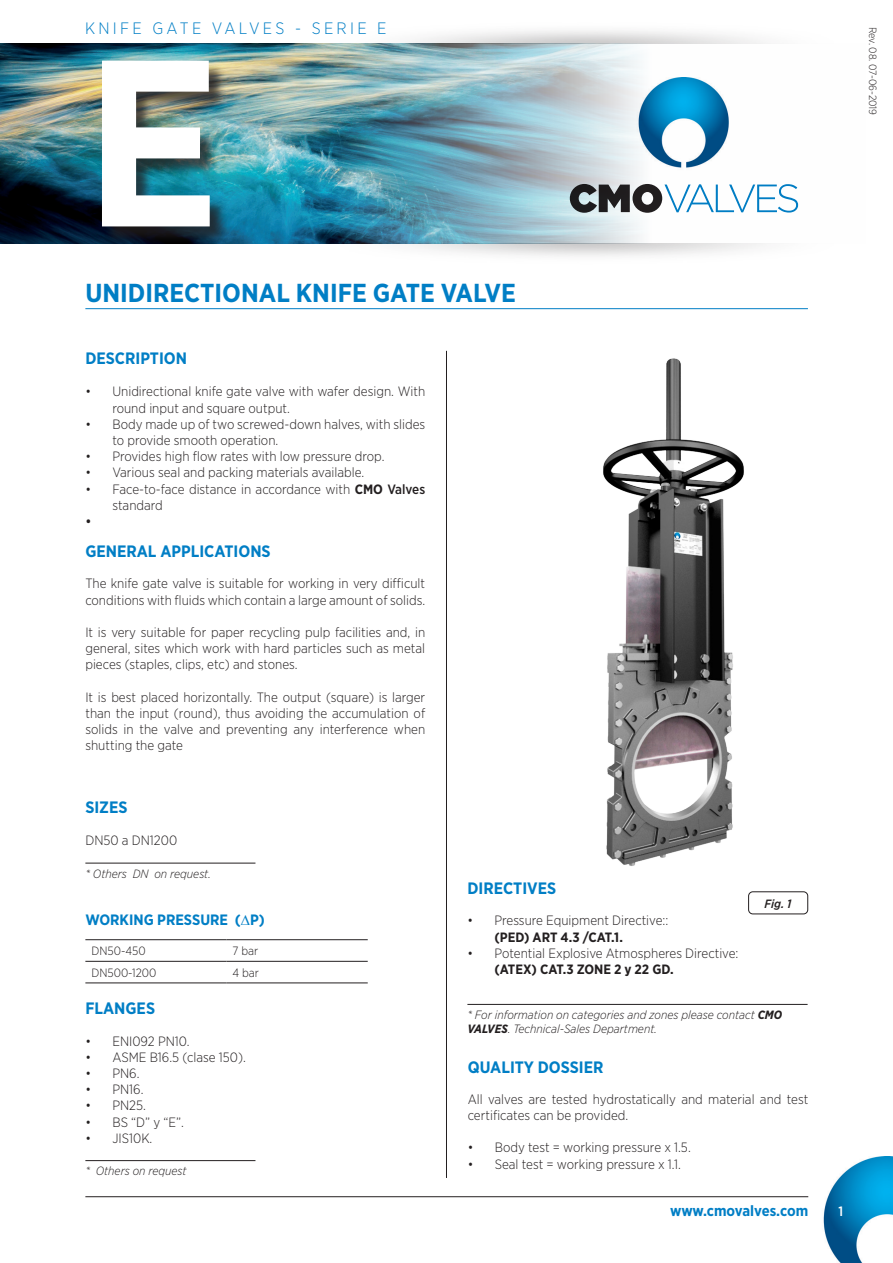
<style>
.page{position:relative;width:893px;height:1263px;background:#fff}
.page>*{position:absolute;margin:0;border:0;box-sizing:border-box;transform-origin:0 0}
.t1{font:700 236.85px "Gotham Narrow";color:#fff}
.t2{font:700 25.95px "Gotham Narrow";color:#007ec5}
.t3{font:700 16.5px "Gotham Narrow";color:#007ec5}
.t4{font:300 16.5px "Gotham Narrow";letter-spacing:.2em;color:#007ec5}
.t5{font:700 15px "Gotham Narrow";color:#007ec5}
.t6{font:300 13.5px/16.2px "Gotham Narrow";color:#231f20}
.t7{font:700 13.5px "Gotham Narrow";color:#231f20}
.t8{font:500 13.5px "Gotham Narrow";color:#fff}
.t9{font:500 13.5px "Gotham Narrow";color:#231f20}
.t10{font:italic 300 12px/14.4px "Gotham Narrow";color:#231f20}
.t11{font:300 12px "Gotham Narrow";color:#231f20}
.t12{font:italic 500 12px "Gotham Narrow";color:#231f20}
.t13{font:300 10.5px "Gotham Narrow";letter-spacing:-.005em;color:#231f20}
.s1{font-weight:700}
.s2{font-weight:500}
</style>
<div class="page">
<img style="left:823px;top:1156px;width:70px;height:107px">
<hr style="left:85px;top:1196px;width:723px;height:1px;background:#231f20">
<img style="left:315px;top:243px;width:450px;height:13px">
<img style="left:315px;top:30px;width:450px;height:14px">
<img style="left:0;top:44px;width:799px;height:199px">
<hr style="left:85px;top:863px;width:170px;height:1px;background:#231f20">
<hr style="left:85px;top:939px;width:142px;height:1px;background:#231f20">
<hr style="left:227px;top:939px;width:141px;height:1px;background:#231f20">
<hr style="left:85px;top:961px;width:142px;height:1px;background:#231f20">
<hr style="left:227px;top:961px;width:141px;height:1px;background:#231f20">
<hr style="left:85px;top:983px;width:142px;height:1px;background:#231f20">
<hr style="left:227px;top:983px;width:141px;height:1px;background:#231f20">
<img style="left:603px;top:358px;width:141px;height:508px">
<hr style="left:85px;top:1160px;width:170px;height:1px;background:#231f20">
<hr style="left:467px;top:1004px;width:341px;height:1px;background:#231f20">
<div style="left:104px;top:63px;width:125px;height:182px;background:#231f20;opacity:.75"></div>
<hr style="left:446px;top:351px;width:1px;height:827px;background:#231f20">
<hr style="left:85px;top:308px;width:723px;height:1px;background:#007ec5">
<img style="left:633px;top:77px;width:101px;height:93px">
<svg style="left:570px;top:184px;width:228px;height:29px"></svg>
<div style="left:748px;top:891px;width:60px;height:23px;border:1px solid #231f20;border-radius:4px"></div>
<p class="t4" style="left:85px;top:18px;width:303px">KNIFE GATE VALVES - SERIE E</p>
<p class="t1" style="left:85px;top:-9px;width:136px">E</p>
<p class="t2" style="left:85px;top:276px;width:432px">UNIDIRECTIONAL KNIFE GATE VALVE</p>
<p class="t3" style="left:85px;top:348px;width:103px">DESCRIPTION</p>
<p class="t6" style="left:112px;top:383px;width:314px;text-indent:-27px">• Unidirectional knife gate valve with wafer design. With round input and square output.</p>
<p class="t6" style="left:112px;top:416px;width:314px;text-indent:-27px">• Body made up of two screwed-down halves, with slides to provide smooth operation.</p>
<p class="t6" style="left:85px;top:448px;width:301px">• Provides high flow rates with low pressure drop.</p>
<p class="t6" style="left:85px;top:464px;width:280px">• Various seal and packing materials available.</p>
<p class="t6" style="left:112px;top:480px;width:314px;text-indent:-27px">• Face-to-face distance in accordance with <span class="s1">CMO</span> <span class="s2">Valves </span>standard</p>
<p class="t9" style="left:85px;top:513px;width:8px">•</p>
<p class="t3" style="left:85px;top:541px;width:187px">GENERAL APPLICATIONS</p>
<p class="t6" style="left:85px;top:575px;width:341px">The knife gate valve is suitable for working in very difficult conditions with fluids which contain a large amount of solids.</p>
<p class="t6" style="left:85px;top:624px;width:341px;text-align:justify">It is very suitable for paper recycling pulp facilities and, in general, sites which work with hard particles such as metal pieces (staples, clips, etc) and stones.</p>
<p class="t6" style="left:85px;top:689px;width:341px;text-align:justify">It is best placed horizontally. The output (square) is larger than the input (round), thus avoiding the accumulation of solids in the valve and preventing any interference when shutting the gate</p>
<p class="t3" style="left:85px;top:796px;width:44px">SIZES</p>
<p class="t6" style="left:85px;top:832px;width:93px">DN50 a DN1200</p>
<p class="t10" style="left:85px;top:866px;width:127px">* Others DN on request.</p>
<p class="t5" style="left:85px;top:910px;width:181px">WORKING PRESSURE (∆P)</p>
<p class="t11" style="left:91px;top:944px;width:56px">DN50-450</p>
<p class="t11" style="left:233px;top:944px;width:27px">7 bar</p>
<p class="t11" style="left:91px;top:965px;width:67px">DN500-1200</p>
<p class="t11" style="left:233px;top:965px;width:28px">4 bar</p>
<p class="t3" style="left:85px;top:998px;width:71px">FLANGES</p>
<p class="t6" style="left:85px;top:1032px;width:106px">• ENI092 PN10.</p>
<p class="t6" style="left:85px;top:1048px;width:162px">• ASME B16.5 (clase 150).</p>
<p class="t6" style="left:85px;top:1065px;width:56px">• PN6.</p>
<p class="t6" style="left:85px;top:1081px;width:60px">• PN16.</p>
<p class="t6" style="left:85px;top:1097px;width:62px">• PN25.</p>
<p class="t6" style="left:85px;top:1113px;width:100px">• BS “D” y “E”.</p>
<p class="t6" style="left:85px;top:1129px;width:68px">• JIS10K.</p>
<p class="t10" style="left:85px;top:1163px;width:103px">* Others on request</p>
<p class="t3" style="left:467px;top:878px;width:90px">DIRECTIVES</p>
<p class="t6" style="left:467px;top:912px;width:202px">• Pressure Equipment Directive::</p>
<p class="t7" style="left:494px;top:928px;width:130px">(PED) ART 4.3 /CAT.1.</p>
<p class="t6" style="left:467px;top:944px;width:273px">• Potential Explosive Atmospheres Directive:</p>
<p class="t7" style="left:494px;top:960px;width:181px">(ATEX) CAT.3 ZONE 2 y 22 GD.</p>
<p class="t10" style="left:467px;top:1007px;width:316px">* For information on categories and zones please contact <span class="s1">CMO<br>VALVES</span>. Technical-Sales Department.</p>
<p class="t3" style="left:468px;top:1056px;width:137px">QUALITY DOSSIER</p>
<p class="t6" style="left:468px;top:1090px;width:342px">All valves are tested hydrostatically and material and test certificates can be provided.</p>
<p class="t6" style="left:468px;top:1139px;width:225px">• Body test = working pressure x 1.5.</p>
<p class="t6" style="left:468px;top:1155px;width:215px">• Seal test = working pressure x 1.1.</p>
<p class="t12" style="left:765px;top:896px;width:28px">Fig. 1</p>
<p class="t5" style="left:670px;top:1201px;width:140px">www.cmovalves.com</p>
<p class="t8" style="left:838px;top:1202px;width:6px">1</p>
<p class="t13" style="left:879px;top:27px;width:90px;rotate:90deg">Rev. 08. 07-06-2019</p>
</div>
